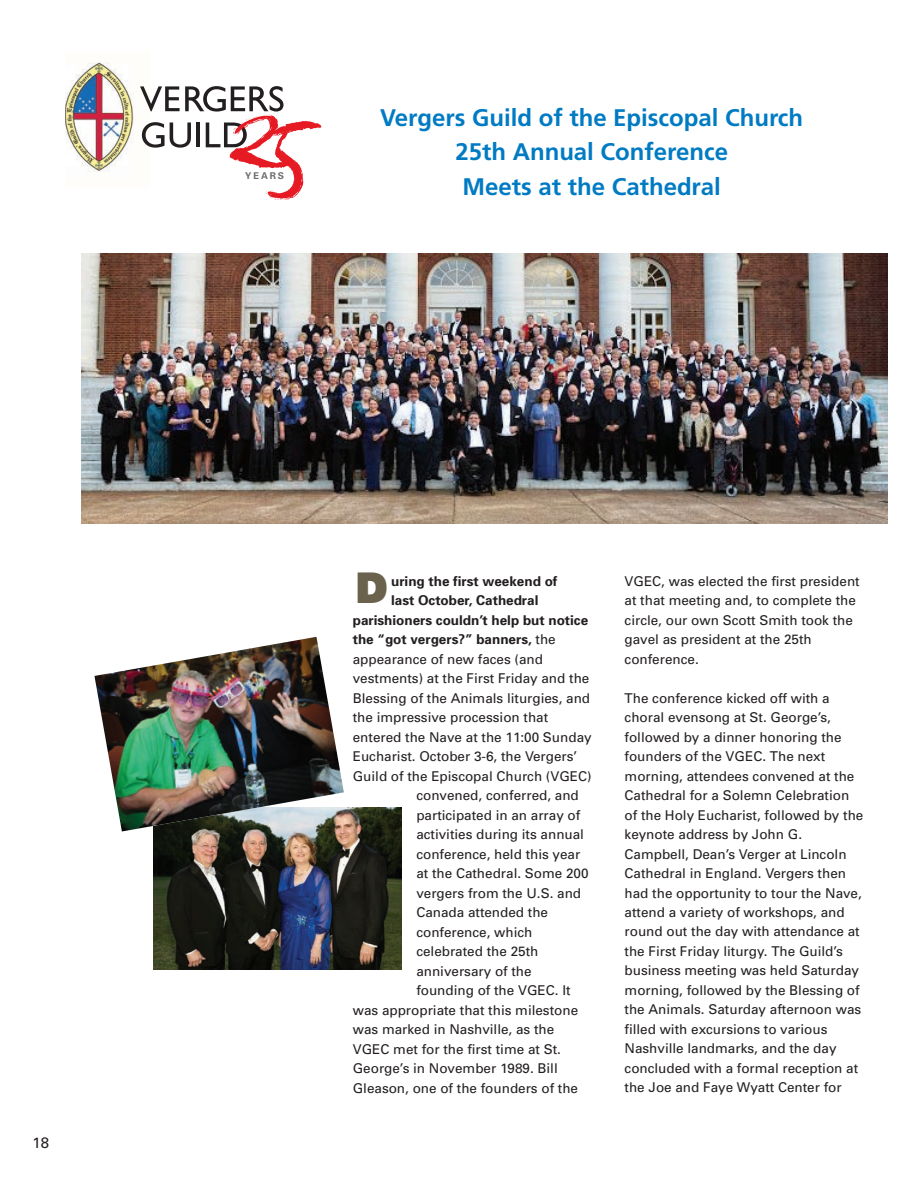
<style>
.page{position:relative;width:918px;height:1188px;background:#fff}
.page>*{position:absolute;margin:0;border:0;box-sizing:border-box;transform-origin:0 0}
.t1{font:700 45px "Bureau Eagle";color:#6a624c}
.t2{font:700 24px/34.5px "Frutiger";color:#007bc3;text-align:center}
.t3{font:15px "Univers LT";color:#231f20}
.t4{font:13.5px/19.5px "Univers";color:#231f20}
.t5{font:700 13.5px "Univers";color:#231f20}
.t6{font:700 9.3px "Univers";letter-spacing:.2em;color:#6c6d70}
.s1{font-weight:400}
</style>
<div class="page">
<img style="left:65px;top:62px;width:69px;height:110px">
<svg style="left:140px;top:86px;width:182px;height:114px"></svg>
<img style="left:81px;top:254px;width:806px;height:270px">
<img style="left:153px;top:808px;width:248px;height:162px">
<img style="left:94px;top:637px;width:250px;height:194px">
<p class="t3" style="left:33px;top:1137px;width:18px">18</p>
<p class="t6" style="left:245px;top:172px;width:40px">YEARS</p>
<h2 class="t2" style="left:380px;top:102px;width:425px">Vergers Guild of the Episcopal Church<br>25th Annual Conference<br>Meets at the Cathedral</h2>
<h1 class="t1" style="left:354px;top:561px;width:35px">D</h1>
<p class="t5" style="left:391px;top:576px;width:168px">uring the first weekend of</p>
<p class="t5" style="left:391px;top:595px;width:149px">last October, Cathedral</p>
<p class="t5" style="left:353px;top:615px;width:237px">parishioners couldn’t help but notice</p>
<p class="t5" style="left:353px;top:634px;width:205px">the “got vergers?” banners, <span class="s1">the</span></p>
<p class="t4" style="left:353px;top:650px;width:192px">appearance of new faces (and</p>
<p class="t4" style="left:353px;top:670px;width:238px">vestments) at the First Friday and the</p>
<p class="t4" style="left:353px;top:689px;width:239px">Blessing of the Animals liturgies, and</p>
<p class="t4" style="left:353px;top:709px;width:197px">the impressive procession that</p>
<p class="t4" style="left:353px;top:728px;width:240px">entered the Nave at the 11:00 Sunday</p>
<p class="t4" style="left:353px;top:748px;width:226px">Eucharist. October 3-6, the Vergers’</p>
<p class="t4" style="left:353px;top:767px;width:240px">Guild of the Episcopal Church (VGEC)</p>
<p class="t4" style="left:416px;top:787px;width:164px">convened, conferred, and</p>
<p class="t4" style="left:416px;top:806px;width:165px">participated in an array of</p>
<p class="t4" style="left:416px;top:826px;width:169px">activities during its annual</p>
<p class="t4" style="left:416px;top:845px;width:166px">conference, held this year</p>
<p class="t4" style="left:416px;top:865px;width:174px">at the Cathedral. Some 200</p>
<p class="t4" style="left:416px;top:884px;width:166px">vergers from the U.S. and</p>
<p class="t4" style="left:416px;top:904px;width:133px">Canada attended the</p>
<p class="t4" style="left:416px;top:923px;width:118px">conference, which</p>
<p class="t4" style="left:416px;top:943px;width:124px">celebrated the 25th</p>
<p class="t4" style="left:416px;top:962px;width:117px">anniversary of the</p>
<p class="t4" style="left:416px;top:982px;width:156px">founding of the VGEC. It</p>
<p class="t4" style="left:353px;top:1001px;width:227px">was appropriate that this milestone</p>
<p class="t4" style="left:353px;top:1021px;width:203px">was marked in Nashville, as the</p>
<p class="t4" style="left:353px;top:1040px;width:210px">VGEC met for the first time at St.</p>
<p class="t4" style="left:353px;top:1060px;width:206px">George’s in November 1989. Bill</p>
<p class="t4" style="left:353px;top:1079px;width:227px">Gleason, one of the founders of the</p>
<p class="t4" style="left:625px;top:572px;width:237px">VGEC, was elected the first president at that meeting and, to complete the circle, our own Scott Smith took the gavel as president at the 25th conference.</p>
<p class="t4" style="left:625px;top:689px;width:240px">The conference kicked off with a choral evensong at St. George’s, followed by a dinner honoring the founders of the VGEC. The next morning, attendees convened at the Cathedral for a Solemn Celebration of the Holy Eucharist, followed by the keynote address by John G.<br>Campbell, Dean’s Verger at Lincoln Cathedral in England. Vergers then had the opportunity to tour the Nave, attend a variety of workshops, and round out the day with attendance at the First Friday liturgy. The Guild’s business meeting was held Saturday morning, followed by the Blessing of the Animals. Saturday afternoon was filled with excursions to various Nashville landmarks, and the day concluded with a formal reception at the Joe and Faye Wyatt Center for</p>
</div>
